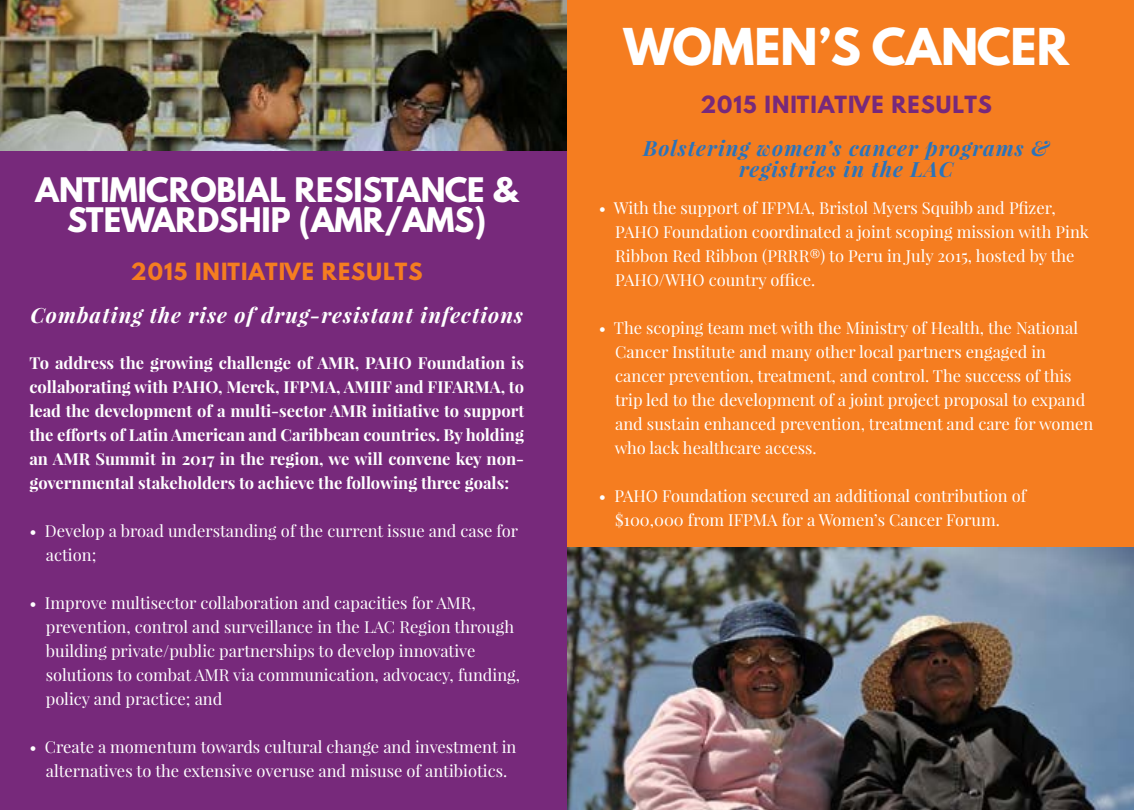
<style>
.page{position:relative;width:1134px;height:810px;background:#fff}
.page>*{position:absolute;margin:0;border:0;box-sizing:border-box;transform-origin:0 0}
.t1{font:700 45px "League Spartan";color:#fff}
.t2{font:700 30px/30px "League Spartan";color:#fff;text-align:center}
.t3{font:italic 700 21px/21px "Playfair Display";letter-spacing:.05em;color:#2b73ba;text-align:center}
.t4{font:italic 700 21px "Playfair Display";letter-spacing:.05em;color:#fff}
.t5{font:700 21px "League Spartan";letter-spacing:.05em;color:#f57d20}
.t6{font:700 21px "League Spartan";letter-spacing:.05em;color:#77297b}
.t7{font:16.5px/24px "Playfair Display";color:#fff}
.t8{font:700 16.5px/24px "Playfair Display";color:#fff;text-align:justify}
</style>
<div class="page">
<div style="left:0;top:0;width:566px;height:810px;background:#77297b"></div>
<div style="left:567px;top:0;width:567px;height:810px;background:#f57d20"></div>
<img style="left:0;top:0;width:566px;height:151px">
<img style="left:567px;top:548px;width:567px;height:262px">
<h2 class="t2" style="left:36px;top:174px;width:484px">ANTIMICROBIAL RESISTANCE &amp;<br>STEWARDSHIP (AMR/AMS)</h2>
<p class="t5" style="left:131px;top:255px;width:293px">2015 INITIATIVE RESULTS</p>
<p class="t4" style="left:30px;top:301px;width:494px">Combating the rise of drug-resistant infections</p>
<p class="t8" style="left:29px;top:351px;width:496px">To address the growing challenge of AMR, PAHO Foundation is collaborating with PAHO, Merck, IFPMA, AMIIF and FIFARMA, to lead the development of a multi-sector AMR initiative to support the efforts of Latin American and Caribbean countries. By holding an AMR Summit in 2017 in the region, we will convene key non&shy;governmental stakeholders to achieve the following three goals:</p>
<p class="t7" style="left:46px;top:519px;width:474px;text-indent:-16px">• Develop a broad understanding of the current issue and case for action;</p>
<p class="t7" style="left:46px;top:591px;width:476px;text-indent:-16px">• Improve multisector collaboration and capacities for AMR, prevention, control and surveillance in the LAC Region through building private/public partnerships to develop innovative solutions to combat AMR via communication, advocacy, funding, policy and practice; and</p>
<p class="t7" style="left:29px;top:735px;width:488px;text-align:center">• Create a momentum towards cultural change and investment in alternatives to the extensive overuse and misuse of antibiotics.</p>
<h1 class="t1" style="left:623px;top:11px;width:447px">WOMEN’S CANCER</h1>
<p class="t6" style="left:700px;top:88px;width:293px">2015 INITIATIVE RESULTS</p>
<p class="t3" style="left:643px;top:137px;width:408px">Bolstering women’s cancer programs &amp; registries in the LAC</p>
<p class="t7" style="left:615px;top:196px;width:475px;text-indent:-16px">• With the support of IFPMA, Bristol Myers Squibb and Pfizer, PAHO Foundation coordinated a joint scoping mission with Pink Ribbon Red Ribbon (PRRR®) to Peru in July 2015, hosted by the PAHO/WHO country office.</p>
<p class="t7" style="left:615px;top:316px;width:480px;text-indent:-16px">• The scoping team met with the Ministry of Health, the National Cancer Institute and many other local partners engaged in cancer prevention, treatment, and control. The success of this trip led to the development of a joint project proposal to expand and sustain enhanced prevention, treatment and care for women who lack healthcare access.</p>
<p class="t7" style="left:615px;top:484px;width:413px;text-indent:-16px">• PAHO Foundation secured an additional contribution of $100,000 from IFPMA for a Women’s Cancer Forum.</p>
</div>
